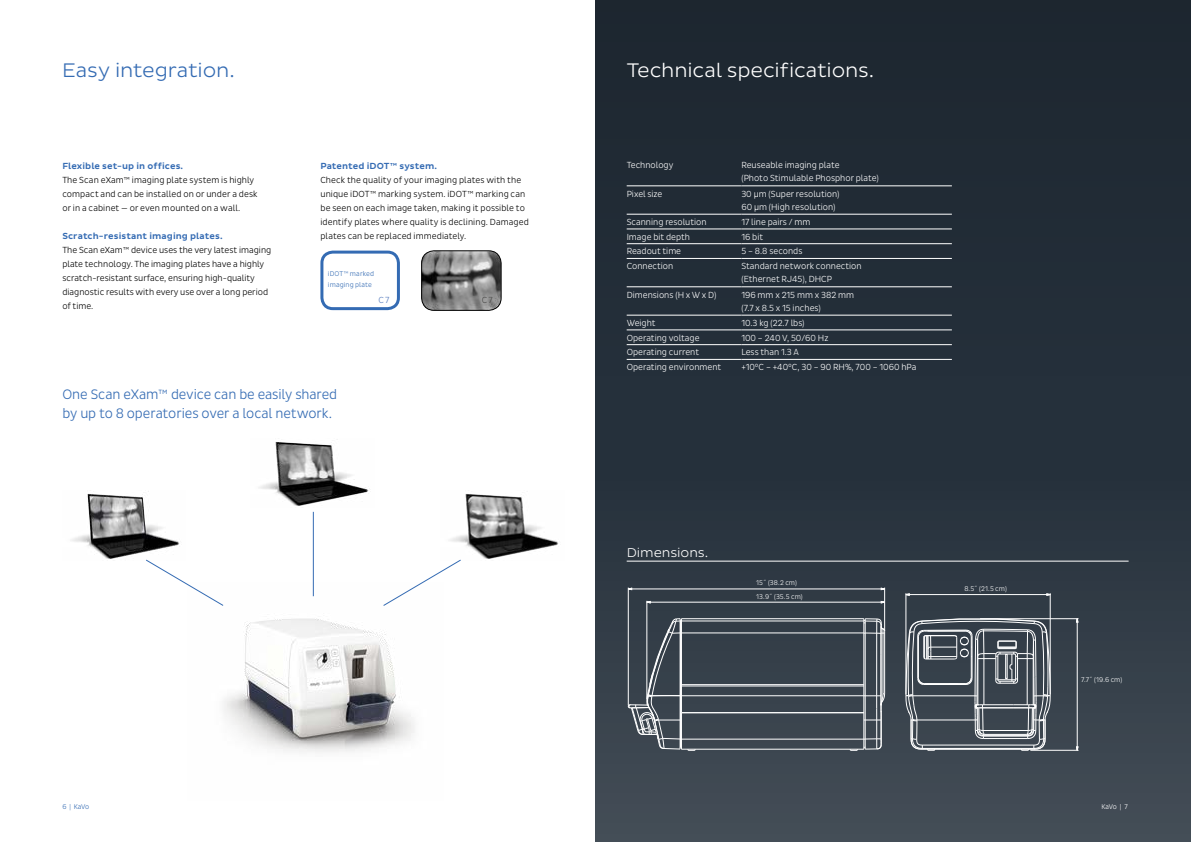
<style>
.page{position:relative;width:1191px;height:842px;background:#fff}
.page>*{position:absolute;margin:0;border:0;box-sizing:border-box;transform-origin:0 0}
.t1{font:300 20px "Pluto Sans";letter-spacing:-.01em;color:#fff}
.t2{font:300 20px "Pluto Sans";letter-spacing:-.01em;color:#346bb3}
.t3{font:300 14px/19px "Pluto Sans Cond";letter-spacing:-.005em;color:#346bb3}
.t4{font:300 13px "Pluto Sans";letter-spacing:-.005em;color:#fff}
.t5{font:300 9px/14px "Pluto Sans Cond";letter-spacing:.005em;color:#000}
.t6{font:300 9px/13px "Pluto Sans Cond";color:#fff}
.t7{font:500 9px "Pluto Sans";letter-spacing:.01em;color:#346bb3}
.t8{font:300 9px "Pluto Sans Cond";color:#4a4a49}
.t9{font:300 9px "Pluto Sans Cond";color:#587ebf}
.t10{font:300 7px/13.9px "Pluto Sans Cond";letter-spacing:.01em;color:#fff}
.t11{font:300 7px/11px "Pluto Sans Cond";letter-spacing:.015em;color:#346bb3}
</style>
<div class="page">
<div style="left:595px;top:407px;width:596px;height:435px;background:linear-gradient(to bottom,#212c37,#454e58)"></div>
<div style="left:595px;top:0;width:596px;height:435px;background:#25303b"></div>
<hr style="left:626px;top:561px;width:502px;height:1px;background:#fff">
<img style="left:71px;top:491px;width:109px;height:68px">
<img style="left:450px;top:494px;width:109px;height:65px">
<img style="left:259px;top:442px;width:111px;height:64px">
<hr style="left:628px;top:588px;width:1px;height:117px;background:#fff">
<hr style="left:646px;top:601px;width:1px;height:98px;background:#fff">
<hr style="left:681px;top:749px;width:183px;height:1px;background:#fff">
<hr style="left:680px;top:739px;width:184px;height:1px;background:#fff">
<hr style="left:681px;top:713px;width:183px;height:1px;background:#fff">
<hr style="left:681px;top:712px;width:183px;height:1px;background:#fff">
<hr style="left:681px;top:695px;width:183px;height:1px;background:#fff">
<hr style="left:681px;top:686px;width:183px;height:1px;background:#fff">
<hr style="left:681px;top:684px;width:183px;height:1px;background:#fff">
<hr style="left:681px;top:633px;width:183px;height:1px;background:#fff">
<hr style="left:681px;top:621px;width:183px;height:1px;background:#fff">
<hr style="left:681px;top:618px;width:183px;height:1px;background:#fff">
<hr style="left:647px;top:602px;width:237px;height:1px;background:#fff">
<hr style="left:628px;top:589px;width:256px;height:1px;background:#fff">
<hr style="left:863px;top:619px;width:1px;height:130px;background:#fff">
<svg style="left:849px;top:749px;width:9px;height:2px"></svg>
<svg style="left:864px;top:489px;width:21px;height:261px;background:#505861"></svg>
<svg style="left:628px;top:618px;width:67px;height:133px;background:#545d65"></svg>
<hr style="left:905px;top:593px;width:1px;height:101px;background:#fff">
<hr style="left:1030px;top:750px;width:48px;height:1px;background:#fff">
<hr style="left:1050px;top:593px;width:1px;height:101px;background:#fff">
<hr style="left:980px;top:618px;width:98px;height:1px;background:#fff">
<hr style="left:1077px;top:619px;width:1px;height:131px;background:#fff">
<hr style="left:906px;top:594px;width:144px;height:1px;background:#fff">
<svg style="left:905px;top:615px;width:146px;height:136px;background:#626a72"></svg>
<img style="left:224px;top:582px;width:191px;height:171px">
<img style="left:421px;top:251px;width:80px;height:59px">
<div style="left:421px;top:251px;width:80px;height:59px;border:1px solid #000;border-radius:13px"></div>
<svg style="left:146px;top:559px;width:78px;height:47px"></svg>
<svg style="left:383px;top:559px;width:78px;height:47px"></svg>
<hr style="left:313px;top:512px;width:1px;height:84px;background:#346bb3">
<hr style="left:626px;top:186px;width:115px;height:1px;background:#fff">
<hr style="left:741px;top:186px;width:211px;height:1px;background:#fff">
<hr style="left:626px;top:214px;width:115px;height:1px;background:#fff">
<hr style="left:741px;top:214px;width:211px;height:1px;background:#fff">
<hr style="left:626px;top:229px;width:115px;height:1px;background:#fff">
<hr style="left:741px;top:229px;width:211px;height:1px;background:#fff">
<hr style="left:626px;top:243px;width:115px;height:1px;background:#fff">
<hr style="left:741px;top:243px;width:211px;height:1px;background:#fff">
<hr style="left:626px;top:258px;width:115px;height:1px;background:#fff">
<hr style="left:741px;top:258px;width:211px;height:1px;background:#fff">
<hr style="left:626px;top:287px;width:115px;height:1px;background:#fff">
<hr style="left:741px;top:287px;width:211px;height:1px;background:#fff">
<hr style="left:626px;top:315px;width:115px;height:1px;background:#fff">
<hr style="left:741px;top:315px;width:211px;height:1px;background:#fff">
<hr style="left:626px;top:344px;width:115px;height:1px;background:#fff">
<hr style="left:741px;top:344px;width:211px;height:1px;background:#fff">
<hr style="left:626px;top:359px;width:115px;height:1px;background:#fff">
<hr style="left:741px;top:359px;width:211px;height:1px;background:#fff">
<hr style="left:626px;top:330px;width:115px;height:1px;background:#fff">
<hr style="left:741px;top:330px;width:211px;height:1px;background:#fff">
<div style="left:320px;top:251px;width:80px;height:59px;border:3px solid #346bb3;border-radius:11px"></div>
<h1 class="t2" style="left:62px;top:59px;width:174px">Easy integration.</h1>
<p class="t7" style="left:62px;top:160px;width:122px">Flexible set-up in offices.</p>
<p class="t5" style="left:62px;top:173px;width:197px">The Scan eXam™ imaging plate system is highly compact and can be installed on or under a desk or in a cabinet — or even mounted on a wall.</p>
<p class="t7" style="left:62px;top:230px;width:162px">Scratch-resistant imaging plates.</p>
<p class="t5" style="left:62px;top:243px;width:210px">The Scan eXam™ device uses the very latest imaging plate technology. The imaging plates have a highly scratch-resistant surface, ensuring high-quality diagnostic results with every use over a long period of time.</p>
<p class="t7" style="left:320px;top:160px;width:118px">Patented iDOT™ system.</p>
<p class="t5" style="left:320px;top:173px;width:210px">Check the quality of your imaging plates with the unique iDOT™ marking system. iDOT™ marking can be seen on each image taken, making it possible to identify plates where quality is declining. Damaged plates can be replaced immediately.</p>
<p class="t11" style="left:328px;top:268px;width:48px">iDOT™ marked imaging plate</p>
<p class="t9" style="left:378px;top:295px;width:12px">C7</p>
<p class="t8" style="left:482px;top:295px;width:12px">C7</p>
<h2 class="t3" style="left:62px;top:385px;width:276px">One Scan eXam™ device can be easily shared by up to 8 operatories over a local network.</h2>
<h1 class="t1" style="left:626px;top:59px;width:249px">Technical specifications.</h1>
<p class="t6" style="left:626px;top:159px;width:48px">Technology</p>
<p class="t6" style="left:741px;top:159px;width:139px">Reuseable imaging plate<br>(Photo Stimulable Phosphor plate)</p>
<p class="t6" style="left:626px;top:187px;width:37px">Pixel size</p>
<p class="t6" style="left:741px;top:187px;width:100px">30 μm (Super resolution)<br>60 μm (High resolution)</p>
<p class="t6" style="left:626px;top:215px;width:82px">Scanning resolution</p>
<p class="t6" style="left:741px;top:215px;width:71px">17 line pairs / mm</p>
<p class="t6" style="left:626px;top:230px;width:65px">Image bit depth</p>
<p class="t6" style="left:741px;top:230px;width:23px">16 bit</p>
<p class="t6" style="left:626px;top:245px;width:56px">Readout time</p>
<p class="t6" style="left:741px;top:245px;width:63px">5 – 8.8 seconds</p>
<p class="t6" style="left:626px;top:260px;width:48px">Connection</p>
<p class="t6" style="left:741px;top:260px;width:122px">Standard network connection (Ethernet RJ45), DHCP</p>
<p class="t6" style="left:626px;top:288px;width:91px">Dimensions (H x W x D)</p>
<p class="t6" style="left:741px;top:288px;width:114px">196 mm x 215 mm x 382 mm (7.7 x 8.5 x 15 inches)</p>
<p class="t6" style="left:626px;top:316px;width:30px">Weight</p>
<p class="t6" style="left:741px;top:316px;width:65px">10.3 kg (22.7 lbs)</p>
<p class="t6" style="left:626px;top:331px;width:74px">Operating voltage</p>
<p class="t6" style="left:741px;top:331px;width:89px">100 – 240 V, 50/60 Hz</p>
<p class="t6" style="left:626px;top:346px;width:74px">Operating current</p>
<p class="t6" style="left:741px;top:346px;width:59px">Less than 1.3 A</p>
<p class="t6" style="left:626px;top:361px;width:96px">Operating environment</p>
<p class="t6" style="left:741px;top:361px;width:176px">+10°C – +40°C, 30 – 90 RH%, 700 – 1060 hPa</p>
<h3 class="t4" style="left:626px;top:545px;width:83px">Dimensions.</h3>
<p class="t10" style="left:756px;top:576px;width:48px">15˝ (38.2 cm)<br>13.9˝ (35.5 cm)</p>
<p class="t10" style="left:964px;top:582px;width:44px">8.5˝ (21.5 cm)</p>
<p class="t10" style="left:1081px;top:673px;width:43px">7.7˝ (19.6 cm)</p>
<p class="t11" style="left:62px;top:801px;width:28px">6 | KaVo</p>
<p class="t10" style="left:1101px;top:800px;width:28px">KaVo | 7</p>
</div>
